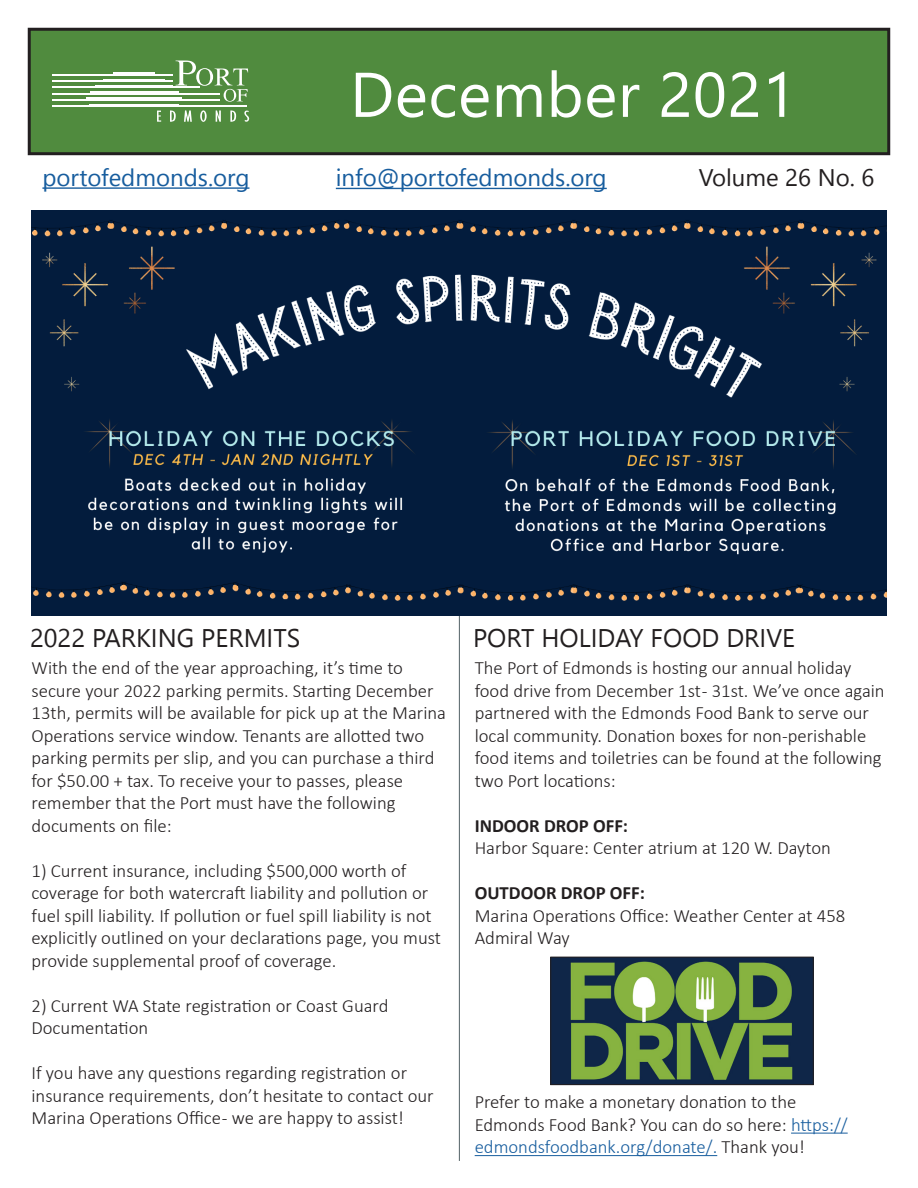
<style>
.page{position:relative;width:918px;height:1188px;background:#fff}
.page>*{position:absolute;margin:0;border:0;box-sizing:border-box;transform-origin:0 0}
.t1{font:24px "Segoe UI Emoji";color:#175d9e}
.t2{font:24px "Segoe UI Emoji";color:#231f20}
.t3{font:300 18.75px/22.5px "Calibri";color:#231f20}
.t4{font:700 18.75px "Calibri";color:#231f20}
.s1{color:#175d9e}
</style>
<div class="page">
<div style="left:29px;top:29px;width:860px;height:125px;background:#508b3e"></div>
<div style="left:28px;top:28px;width:862px;height:127px;border:3px solid #231f20"></div>
<hr style="left:52px;top:93px;width:167px;height:1px;background:#fff">
<hr style="left:52px;top:99px;width:168px;height:2px;background:#fff">
<hr style="left:52px;top:105px;width:195px;height:2px;background:#fff">
<hr style="left:113px;top:73px;width:41px;height:1px;background:#fff">
<hr style="left:103px;top:79px;width:62px;height:2px;background:#fff">
<hr style="left:95px;top:85px;width:78px;height:2px;background:#fff">
<hr style="left:90px;top:91px;width:88px;height:2px;background:#fff">
<hr style="left:87px;top:97px;width:95px;height:2px;background:#fff">
<hr style="left:89px;top:104px;width:90px;height:1px;background:#fff">
<hr style="left:52px;top:87px;width:148px;height:1px;background:#fff">
<hr style="left:52px;top:80px;width:121px;height:2px;background:#fff">
<hr style="left:52px;top:74px;width:121px;height:2px;background:#fff">
<svg style="left:176px;top:61px;width:72px;height:41px"></svg>
<svg style="left:157px;top:111px;width:4px;height:11px"></svg>
<svg style="left:184px;top:110px;width:8px;height:12px"></svg>
<svg style="left:170px;top:110px;width:6px;height:12px"></svg>
<svg style="left:230px;top:110px;width:6px;height:12px"></svg>
<svg style="left:200px;top:110px;width:7px;height:12px"></svg>
<svg style="left:216px;top:110px;width:5px;height:12px"></svg>
<svg style="left:244px;top:110px;width:5px;height:12px"></svg>
<hr style="left:459px;top:212px;width:1px;height:949px;background:#071c23">
<hr style="left:336px;top:188px;width:271px;height:1px;background:#175d9e">
<hr style="left:42px;top:187px;width:207px;height:2px;background:#175d9e">
<img style="left:552px;top:959px;width:260px;height:124px">
<div style="left:550px;top:957px;width:264px;height:128px;border:1px solid #231f20"></div>
<hr style="left:791px;top:1133px;width:57px;height:1px;background:#175d9e">
<hr style="left:475px;top:1155px;width:242px;height:1px;background:#175d9e">
<img style="left:32px;top:210px;width:855px;height:406px">
<svg style="left:44px;top:187px;width:11px;height:2px"></svg>
<svg style="left:229px;top:187px;width:19px;height:2px"></svg>
<svg style="left:587px;top:187px;width:18px;height:3px"></svg>
<svg style="left:338px;top:187px;width:75px;height:3px"></svg>
<p class="t1" style="left:57px;top:163px;width:47px">□ ▼□</p>
<p class="t1" style="left:156px;top:163px;width:73px">□■ ▲□</p>
<p class="t1" style="left:414px;top:163px;width:47px">□ ▼□</p>
<p class="t1" style="left:513px;top:163px;width:73px">□■ ▲□</p>
<p class="t2" style="left:712px;top:163px;width:35px">□●◆</p>
<p class="t3" style="left:31px;top:657px;width:416px">With the end of the year approaching, it’s time to secure your 2022 parking permits. Starting December 13th, permits will be available for pick up at the Marina Operations service window. Tenants are allotted two parking permits per slip, and you can purchase a third for $50.00 + tax. To receive your to passes, please remember that the Port must have the following documents on file:</p>
<p class="t3" style="left:31px;top:859px;width:411px">1) Current insurance, including $500,000 worth of coverage for both watercraft liability and pollution or fuel spill liability. If pollution or fuel spill liability is not explicitly outlined on your declarations page, you must provide supplemental proof of coverage.</p>
<p class="t3" style="left:31px;top:994px;width:359px">2) Current WA State registration or Coast Guard<br>Documentation</p>
<p class="t3" style="left:31px;top:1062px;width:404px">If you have any questions regarding registration or insurance requirements, don’t hesitate to contact our<br>Marina Operations Office - we are happy to assist!</p>
<p class="t3" style="left:475px;top:657px;width:412px">The Port of Edmonds is hosting our annual holiday food drive from December 1st - 31st. We’ve once again partnered with the Edmonds Food Bank to serve our local community. Donation boxes for non-perishable food items and toiletries can be found at the following two Port locations:</p>
<p class="t4" style="left:475px;top:812px;width:155px">INDOOR DROP OFF:</p>
<p class="t3" style="left:475px;top:837px;width:358px">Harbor Square: Center atrium at 120 W. Dayton</p>
<p class="t4" style="left:475px;top:880px;width:172px">OUTDOOR DROP OFF:</p>
<p class="t3" style="left:475px;top:904px;width:372px">Marina Operations Office: Weather Center at 458<br>Admiral Way</p>
<p class="t3" style="left:475px;top:1091px;width:375px">Prefer to make a monetary donation to the<br>Edmonds Food Bank? You can do so here: <span class="s1">https:// edmondsfoodbank.org/donate/.</span> Thank you!</p>
</div>
